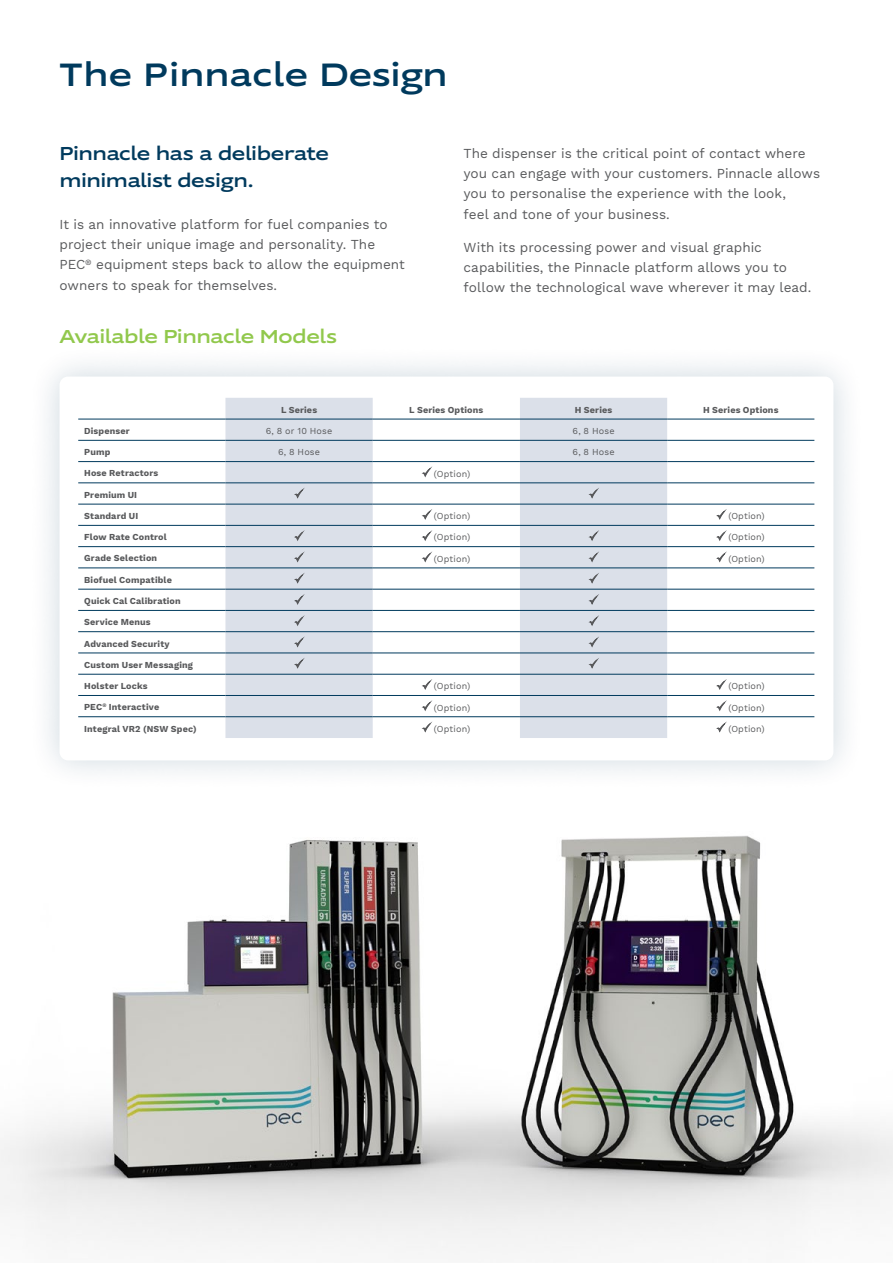
<style>
.page{position:relative;width:893px;height:1263px;background:#fff}
.page>*{position:absolute;margin:0;border:0;box-sizing:border-box;transform-origin:0 0}
.t1{font:500 expanded 33.6px "Supra";letter-spacing:.005em;color:#003a5d}
.t2{font:500 expanded 19.5px/27px "Supra";letter-spacing:-.02em;color:#003a5d}
.t3{font:500 expanded 19.5px "Supra";letter-spacing:-.015em;color:#91c84c}
.t4{font:13.5px/20.2px "Work Sans";color:#58595b}
.t5{font:700 9px "Work Sans";letter-spacing:.015em;color:#58595b}
.t6{font:9px "Work Sans";letter-spacing:.015em;color:#58595b}
</style>
<div class="page">
<img style="left:0;top:835px;width:893px;height:413px">
<div style="left:27px;top:344px;width:839px;height:449px;background:#003a5d;opacity:.2"></div>
<div style="left:60px;top:376px;width:773px;height:384px;background:#fff;border-radius:9px"></div>
<svg style="left:225px;top:398px;width:442px;height:340px;fill:#dbe0e9"></svg>
<hr style="left:78px;top:419px;width:147px;height:1px;background:#003a5d">
<hr style="left:225px;top:419px;width:148px;height:1px;background:#003a5d">
<hr style="left:373px;top:419px;width:147px;height:1px;background:#003a5d">
<hr style="left:520px;top:419px;width:147px;height:1px;background:#003a5d">
<hr style="left:667px;top:419px;width:147px;height:1px;background:#003a5d">
<hr style="left:78px;top:440px;width:147px;height:1px;background:#003a5d">
<hr style="left:225px;top:440px;width:148px;height:1px;background:#003a5d">
<hr style="left:373px;top:440px;width:147px;height:1px;background:#003a5d">
<hr style="left:520px;top:440px;width:147px;height:1px;background:#003a5d">
<hr style="left:667px;top:440px;width:147px;height:1px;background:#003a5d">
<hr style="left:78px;top:461px;width:147px;height:1px;background:#003a5d">
<hr style="left:225px;top:461px;width:148px;height:1px;background:#003a5d">
<hr style="left:373px;top:461px;width:147px;height:1px;background:#003a5d">
<hr style="left:520px;top:461px;width:147px;height:1px;background:#003a5d">
<hr style="left:667px;top:461px;width:147px;height:1px;background:#003a5d">
<hr style="left:78px;top:483px;width:147px;height:1px;background:#003a5d">
<hr style="left:225px;top:483px;width:148px;height:1px;background:#003a5d">
<hr style="left:373px;top:483px;width:147px;height:1px;background:#003a5d">
<hr style="left:520px;top:483px;width:147px;height:1px;background:#003a5d">
<hr style="left:667px;top:483px;width:147px;height:1px;background:#003a5d">
<hr style="left:78px;top:504px;width:147px;height:1px;background:#003a5d">
<hr style="left:225px;top:504px;width:148px;height:1px;background:#003a5d">
<hr style="left:373px;top:504px;width:147px;height:1px;background:#003a5d">
<hr style="left:520px;top:504px;width:147px;height:1px;background:#003a5d">
<hr style="left:667px;top:504px;width:147px;height:1px;background:#003a5d">
<hr style="left:78px;top:525px;width:147px;height:1px;background:#003a5d">
<hr style="left:225px;top:525px;width:148px;height:1px;background:#003a5d">
<hr style="left:373px;top:525px;width:147px;height:1px;background:#003a5d">
<hr style="left:520px;top:525px;width:147px;height:1px;background:#003a5d">
<hr style="left:667px;top:525px;width:147px;height:1px;background:#003a5d">
<hr style="left:78px;top:546px;width:147px;height:1px;background:#003a5d">
<hr style="left:225px;top:546px;width:148px;height:1px;background:#003a5d">
<hr style="left:373px;top:546px;width:147px;height:1px;background:#003a5d">
<hr style="left:520px;top:546px;width:147px;height:1px;background:#003a5d">
<hr style="left:667px;top:546px;width:147px;height:1px;background:#003a5d">
<hr style="left:78px;top:568px;width:147px;height:1px;background:#003a5d">
<hr style="left:225px;top:568px;width:148px;height:1px;background:#003a5d">
<hr style="left:373px;top:568px;width:147px;height:1px;background:#003a5d">
<hr style="left:520px;top:568px;width:147px;height:1px;background:#003a5d">
<hr style="left:667px;top:568px;width:147px;height:1px;background:#003a5d">
<hr style="left:78px;top:589px;width:147px;height:1px;background:#003a5d">
<hr style="left:225px;top:589px;width:148px;height:1px;background:#003a5d">
<hr style="left:373px;top:589px;width:147px;height:1px;background:#003a5d">
<hr style="left:520px;top:589px;width:147px;height:1px;background:#003a5d">
<hr style="left:667px;top:589px;width:147px;height:1px;background:#003a5d">
<hr style="left:78px;top:610px;width:147px;height:1px;background:#003a5d">
<hr style="left:225px;top:610px;width:148px;height:1px;background:#003a5d">
<hr style="left:373px;top:610px;width:147px;height:1px;background:#003a5d">
<hr style="left:520px;top:610px;width:147px;height:1px;background:#003a5d">
<hr style="left:667px;top:610px;width:147px;height:1px;background:#003a5d">
<hr style="left:78px;top:631px;width:147px;height:1px;background:#003a5d">
<hr style="left:225px;top:631px;width:148px;height:1px;background:#003a5d">
<hr style="left:373px;top:631px;width:147px;height:1px;background:#003a5d">
<hr style="left:520px;top:631px;width:147px;height:1px;background:#003a5d">
<hr style="left:667px;top:631px;width:147px;height:1px;background:#003a5d">
<hr style="left:78px;top:653px;width:147px;height:1px;background:#003a5d">
<hr style="left:225px;top:653px;width:148px;height:1px;background:#003a5d">
<hr style="left:373px;top:653px;width:147px;height:1px;background:#003a5d">
<hr style="left:520px;top:653px;width:147px;height:1px;background:#003a5d">
<hr style="left:667px;top:653px;width:147px;height:1px;background:#003a5d">
<hr style="left:78px;top:674px;width:147px;height:1px;background:#003a5d">
<hr style="left:225px;top:674px;width:148px;height:1px;background:#003a5d">
<hr style="left:373px;top:674px;width:147px;height:1px;background:#003a5d">
<hr style="left:520px;top:674px;width:147px;height:1px;background:#003a5d">
<hr style="left:667px;top:674px;width:147px;height:1px;background:#003a5d">
<hr style="left:78px;top:695px;width:147px;height:1px;background:#003a5d">
<hr style="left:225px;top:695px;width:148px;height:1px;background:#003a5d">
<hr style="left:373px;top:695px;width:147px;height:1px;background:#003a5d">
<hr style="left:520px;top:695px;width:147px;height:1px;background:#003a5d">
<hr style="left:667px;top:695px;width:147px;height:1px;background:#003a5d">
<hr style="left:78px;top:716px;width:147px;height:1px;background:#003a5d">
<hr style="left:225px;top:716px;width:148px;height:1px;background:#003a5d">
<hr style="left:373px;top:716px;width:147px;height:1px;background:#003a5d">
<hr style="left:520px;top:716px;width:147px;height:1px;background:#003a5d">
<hr style="left:667px;top:716px;width:147px;height:1px;background:#003a5d">
<svg style="left:422px;top:467px;width:10px;height:10px"></svg>
<svg style="left:294px;top:488px;width:10px;height:10px"></svg>
<svg style="left:589px;top:488px;width:10px;height:10px"></svg>
<svg style="left:422px;top:509px;width:10px;height:11px"></svg>
<svg style="left:716px;top:509px;width:10px;height:11px"></svg>
<svg style="left:294px;top:531px;width:10px;height:10px"></svg>
<svg style="left:422px;top:531px;width:10px;height:10px"></svg>
<svg style="left:589px;top:531px;width:10px;height:10px"></svg>
<svg style="left:716px;top:531px;width:10px;height:10px"></svg>
<svg style="left:294px;top:552px;width:10px;height:10px"></svg>
<svg style="left:422px;top:552px;width:10px;height:10px"></svg>
<svg style="left:589px;top:552px;width:10px;height:10px"></svg>
<svg style="left:716px;top:552px;width:10px;height:10px"></svg>
<svg style="left:294px;top:573px;width:10px;height:10px"></svg>
<svg style="left:589px;top:573px;width:10px;height:10px"></svg>
<svg style="left:294px;top:594px;width:10px;height:11px"></svg>
<svg style="left:589px;top:594px;width:10px;height:11px"></svg>
<svg style="left:294px;top:616px;width:10px;height:10px"></svg>
<svg style="left:589px;top:616px;width:10px;height:10px"></svg>
<svg style="left:294px;top:637px;width:10px;height:10px"></svg>
<svg style="left:589px;top:637px;width:10px;height:10px"></svg>
<svg style="left:294px;top:658px;width:10px;height:10px"></svg>
<svg style="left:589px;top:658px;width:10px;height:10px"></svg>
<svg style="left:422px;top:679px;width:10px;height:11px"></svg>
<svg style="left:716px;top:679px;width:10px;height:11px"></svg>
<svg style="left:422px;top:701px;width:10px;height:10px"></svg>
<svg style="left:716px;top:701px;width:10px;height:10px"></svg>
<svg style="left:422px;top:722px;width:10px;height:10px"></svg>
<svg style="left:716px;top:722px;width:10px;height:10px"></svg>
<h1 class="t1" style="left:60px;top:51px;width:389px">The Pinnacle Design</h1>
<h2 class="t2" style="left:60px;top:140px;width:271px">Pinnacle has a deliberate minimalist design.</h2>
<p class="t4" style="left:60px;top:215px;width:347px">It is an innovative platform for fuel companies to project their unique image and personality. The PEC<sup>®</sup> equipment steps back to allow the equipment owners to speak for themselves.</p>
<h2 class="t3" style="left:60px;top:323px;width:279px">Available Pinnacle Models</h2>
<p class="t4" style="left:463px;top:144px;width:358px">The dispenser is the critical point of contact where you can engage with your customers. Pinnacle allows you to personalise the experience with the look,<br>feel and tone of your business.</p>
<p class="t4" style="left:463px;top:237px;width:349px">With its processing power and visual graphic capabilities, the Pinnacle platform allows you to follow the technological wave wherever it may lead.</p>
<p class="t5" style="left:281px;top:404px;width:38px">L Series</p>
<p class="t5" style="left:409px;top:404px;width:76px">L Series Options</p>
<p class="t5" style="left:575px;top:404px;width:39px">H Series</p>
<p class="t5" style="left:703px;top:404px;width:77px">H Series Options</p>
<p class="t5" style="left:84px;top:426px;width:47px">Dispenser</p>
<p class="t6" style="left:266px;top:425px;width:68px">6, 8 or 10 Hose</p>
<p class="t6" style="left:573px;top:425px;width:44px">6, 8 Hose</p>
<p class="t5" style="left:84px;top:447px;width:28px">Pump</p>
<p class="t6" style="left:278px;top:447px;width:44px">6, 8 Hose</p>
<p class="t6" style="left:573px;top:447px;width:44px">6, 8 Hose</p>
<p class="t5" style="left:84px;top:468px;width:76px">Hose Retractors</p>
<p class="t6" style="left:434px;top:468px;width:38px">(Option)</p>
<p class="t5" style="left:84px;top:489px;width:54px">Premium UI</p>
<p class="t5" style="left:84px;top:511px;width:55px">Standard UI</p>
<p class="t6" style="left:434px;top:511px;width:38px">(Option)</p>
<p class="t6" style="left:728px;top:511px;width:38px">(Option)</p>
<p class="t5" style="left:84px;top:532px;width:84px">Flow Rate Control</p>
<p class="t6" style="left:434px;top:532px;width:38px">(Option)</p>
<p class="t6" style="left:728px;top:532px;width:38px">(Option)</p>
<p class="t5" style="left:84px;top:553px;width:74px">Grade Selection</p>
<p class="t6" style="left:434px;top:553px;width:38px">(Option)</p>
<p class="t6" style="left:728px;top:553px;width:38px">(Option)</p>
<p class="t5" style="left:84px;top:574px;width:89px">Biofuel Compatible</p>
<p class="t5" style="left:84px;top:596px;width:98px">Quick Cal Calibration</p>
<p class="t5" style="left:84px;top:617px;width:68px">Service Menus</p>
<p class="t5" style="left:84px;top:638px;width:87px">Advanced Security</p>
<p class="t5" style="left:84px;top:659px;width:110px">Custom User Messaging</p>
<p class="t5" style="left:84px;top:681px;width:65px">Holster Locks</p>
<p class="t6" style="left:434px;top:681px;width:38px">(Option)</p>
<p class="t6" style="left:728px;top:681px;width:38px">(Option)</p>
<p class="t5" style="left:84px;top:702px;width:76px">PEC<sup>®</sup> Interactive</p>
<p class="t6" style="left:434px;top:702px;width:38px">(Option)</p>
<p class="t6" style="left:728px;top:702px;width:38px">(Option)</p>
<p class="t5" style="left:84px;top:723px;width:114px">Integral VR2 (NSW Spec)</p>
<p class="t6" style="left:434px;top:723px;width:38px">(Option)</p>
<p class="t6" style="left:728px;top:723px;width:38px">(Option)</p>
</div>
